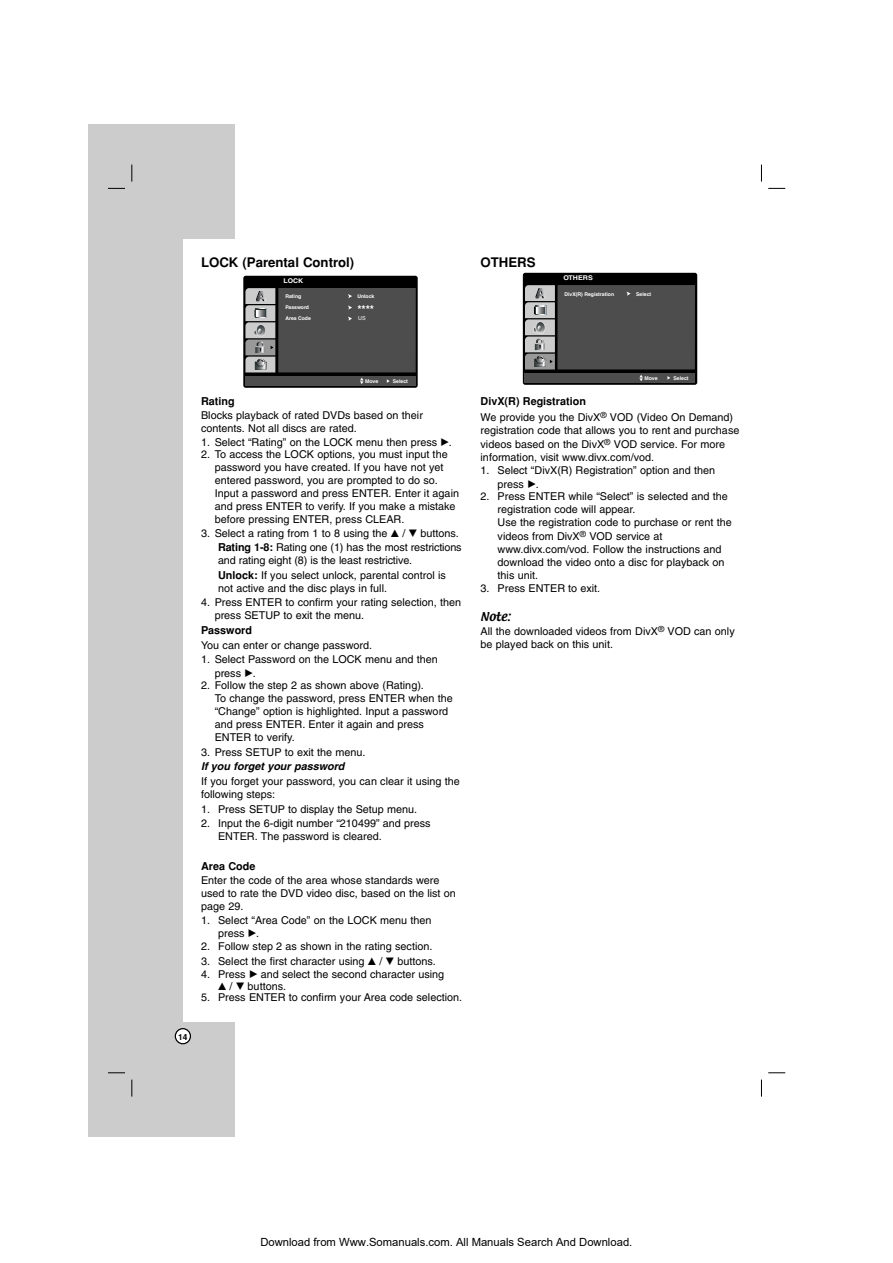
<style>
.page{position:relative;width:893px;height:1263px;background:#fff}
.page>*{position:absolute;margin:0;border:0;box-sizing:border-box;transform-origin:0 0}
.t1{font:700 13.2px "Helvetica";color:#000}
.t2{font:11.25px "Arial";color:#000}
.t3{font:10.8px/12.9px "Helvetica";color:#000}
.t4{font:italic 700 10.8px "Helvetica";color:#000}
.t5{font:700 10.8px "Helvetica";color:#000}
.t6{font:10.8px "Textile";color:#000}
.t7{font:700 10.8px "Helvetica";color:#fff}
.t8{font:700 8.4px "Helvetica";color:#000}
.t9{font:700 6.45px "Helvetica";color:#fff;scale:1.1 1}
.t10{font:700 6.45px "Helvetica";color:#fff;scale:1.07 1}
.t11{font:5.4px "Helvetica";color:#fff}
.t12{font:700 5.1px "Helvetica";color:#fff}
.t13{font:700 5.1px "Helvetica";color:#fefefe}
.s1{font-family:"Sony PS Common"}
.s2{font-weight:700}
</style>
<div class="page">
<div style="left:88px;top:124px;width:146px;height:1013px;background:#ccc"></div>
<div style="left:183px;top:240px;width:111px;height:782px;background:#fff"></div>
<svg style="left:175px;top:1028px;width:16px;height:16px"></svg>
<svg style="left:131px;top:165px;width:1px;height:17px"></svg>
<svg style="left:761px;top:165px;width:1px;height:17px"></svg>
<svg style="left:131px;top:1080px;width:1px;height:17px"></svg>
<svg style="left:761px;top:1080px;width:1px;height:17px"></svg>
<svg style="left:108px;top:188px;width:17px;height:1px"></svg>
<svg style="left:768px;top:188px;width:17px;height:1px"></svg>
<svg style="left:108px;top:1073px;width:17px;height:1px"></svg>
<svg style="left:768px;top:1073px;width:17px;height:1px"></svg>
<div style="left:243px;top:276px;width:174px;height:112px;background:#000;border-radius:2px"></div>
<div style="left:278px;top:288px;width:138px;height:84px;background:#4d4d4d"></div>
<div style="left:245px;top:376px;width:170px;height:10px;background:#4d4d4d"></div>
<svg style="left:360px;top:378px;width:3px;height:6px"></svg>
<svg style="left:245px;top:288px;width:30px;height:84px;background:#a4a5a5"></svg>
<svg style="left:348px;top:294px;width:4px;height:4px"></svg>
<svg style="left:348px;top:305px;width:4px;height:5px"></svg>
<svg style="left:348px;top:317px;width:4px;height:4px"></svg>
<div style="left:523px;top:273px;width:174px;height:112px;background:#000;border-radius:2px"></div>
<div style="left:524px;top:373px;width:171px;height:10px;background:#4d4d4d"></div>
<svg style="left:639px;top:375px;width:4px;height:6px"></svg>
<div style="left:557px;top:285px;width:138px;height:84px;background:#4d4d4d"></div>
<svg style="left:525px;top:285px;width:30px;height:85px;background:#a7a7a8"></svg>
<p class="t1" style="left:201px;top:258px;width:155px">LOCK (Parental Control)</p>
<p class="t10" style="left:283px;top:278px;width:20px">LOCK</p>
<p class="t12" style="left:285px;top:294px;width:17px">Rating</p>
<p class="t12" style="left:357px;top:294px;width:18px">Unlock</p>
<p class="t12" style="left:285px;top:305px;width:25px">Password</p>
<p class="t12" style="left:285px;top:317px;width:27px">Area Code</p>
<p class="t12" style="left:357px;top:317px;width:9px">US</p>
<p class="t7" style="left:357px;top:306px;width:18px">****</p>
<p class="t11" style="left:358px;top:317px;width:9px">US</p>
<p class="t1" style="left:480px;top:258px;width:56px">OTHERS</p>
<p class="t9" style="left:563px;top:275px;width:28px">OTHERS</p>
<p class="t13" style="left:564px;top:292px;width:51px">DivX(R) Registration</p>
<p class="t13" style="left:636px;top:292px;width:17px">Select</p>
<p class="t8" style="left:178px;top:1034px;width:11px">14</p>
<p class="t12" style="left:365px;top:379px;width:15px">Move</p>
<p class="t12" style="left:393px;top:379px;width:17px">Select</p>
<p class="t5" style="left:201px;top:397px;width:35px">Rating</p>
<p class="t3" style="left:201px;top:410px;width:223px">Blocks playback of rated DVDs based on their contents. Not all discs are rated.</p>
<p class="t3" style="left:201px;top:437px;width:252px">1. Select “Rating” on the LOCK menu then press <span class="s1">B</span>.</p>
<p class="t3" style="left:215px;top:449px;width:246px;text-indent:-14px">2. To access the LOCK options, you must input the password you have created. If you have not yet entered password, you are prompted to do so.<br>Input a password and press ENTER. Enter it again and press ENTER to verify. If you make a mistake before pressing ENTER, press CLEAR.</p>
<p class="t3" style="left:201px;top:527px;width:262px;line-height:14.1px;text-align:right">3. Select a rating from 1 to 8 using the <span class="s1">V</span> / <span class="s1">V</span> buttons.<br><span class="s2">Rating 1-8:</span> Rating one (1) has the most restrictions</p>
<p class="t3" style="left:218px;top:554px;width:229px;line-height:14.7px">and rating eight (8) is the least restrictive.<br><span class="s2">Unlock:</span> If you select unlock, parental control is</p>
<p class="t3" style="left:218px;top:582px;width:170px">not active and the disc plays in full.</p>
<p class="t3" style="left:215px;top:597px;width:248px;text-indent:-14px">4. Press ENTER to confirm your rating selection, then press SETUP to exit the menu.</p>
<p class="t5" style="left:201px;top:626px;width:53px">Password</p>
<p class="t3" style="left:201px;top:639px;width:172px">You can enter or change password.</p>
<p class="t3" style="left:215px;top:654px;width:224px;line-height:13.8px;text-indent:-14px">1. Select Password on the LOCK menu and then press <span class="s1">B</span>.</p>
<p class="t3" style="left:215px;top:680px;width:239px;text-indent:-14px">2. Follow the step 2 as shown above (Rating).<br>To change the password, press ENTER when the “Change” option is highlighted. Input a password and press ENTER. Enter it again and press ENTER to verify.</p>
<p class="t3" style="left:201px;top:747px;width:166px">3. Press SETUP to exit the menu.</p>
<p class="t4" style="left:201px;top:763px;width:145px">If you forget your password</p>
<p class="t3" style="left:201px;top:776px;width:260px">If you forget your password, you can clear it using the following steps:</p>
<p class="t3" style="left:201px;top:804px;width:218px">1. Press SETUP to display the Setup menu.</p>
<p class="t3" style="left:218px;top:818px;width:214px;text-indent:-17px">2. Input the 6-digit number “210499” and press<br>ENTER. The password is cleared.</p>
<p class="t5" style="left:201px;top:862px;width:56px">Area Code</p>
<p class="t3" style="left:201px;top:875px;width:256px">Enter the code of the area whose standards were used to rate the DVD video disc, based on the list on page 29.</p>
<p class="t3" style="left:218px;top:915px;width:215px;text-indent:-17px">1. Select “Area Code” on the LOCK menu then press <span class="s1">B</span>.</p>
<p class="t3" style="left:201px;top:941px;width:233px">2. Follow step 2 as shown in the rating section.</p>
<p class="t3" style="left:201px;top:955px;width:236px">3. Select the first character using <span class="s1">V</span> / <span class="s1">V</span> buttons.</p>
<p class="t3" style="left:218px;top:968px;width:227px;text-indent:-17px">4. Press <span class="s1">B</span> and select the second character using<br><span class="s1">V</span> / <span class="s1">V</span> buttons.</p>
<p class="t3" style="left:201px;top:991px;width:262px">5. Press ENTER to confirm your Area code selection.</p>
<p class="t12" style="left:644px;top:376px;width:15px">Move</p>
<p class="t12" style="left:673px;top:376px;width:17px">Select</p>
<p class="t3" style="left:480px;top:395px;width:254px;line-height:15.8px"><span class="s2">DivX(R) Registration<br></span>We provide you the DivX<sup>®</sup> VOD (Video On Demand)</p>
<p class="t3" style="left:480px;top:424px;width:260px;line-height:14px">registration code that allows you to rent and purchase videos based on the DivX<sup>®</sup> VOD service. For more</p>
<p class="t3" style="left:480px;top:452px;width:175px">information, visit www.divx.com/vod.</p>
<p class="t3" style="left:497px;top:464px;width:219px;line-height:13.8px;text-indent:-17px">1. Select “DivX(R) Registration” option and then press <span class="s1">B</span>.</p>
<p class="t3" style="left:497px;top:491px;width:236px;text-indent:-17px">2. Press ENTER while “Select” is selected and the registration code will appear.<br>Use the registration code to purchase or rent the</p>
<p class="t3" style="left:497px;top:531px;width:228px">videos from DivX<sup>®</sup> VOD service at www.divx.com/vod. Follow the instructions and download the video onto a disc for playback on this unit.</p>
<p class="t3" style="left:480px;top:583px;width:121px">3. Press ENTER to exit.</p>
<p class="t6" style="left:480px;top:610px;width:31px">Note:</p>
<p class="t3" style="left:480px;top:626px;width:256px">All the downloaded videos from DivX<sup>®</sup> VOD can only be played back on this unit.</p>
<p class="t2" style="left:260px;top:1235px;width:373px">Download from Www.Somanuals.com. All Manuals Search And Download.</p>
</div>
